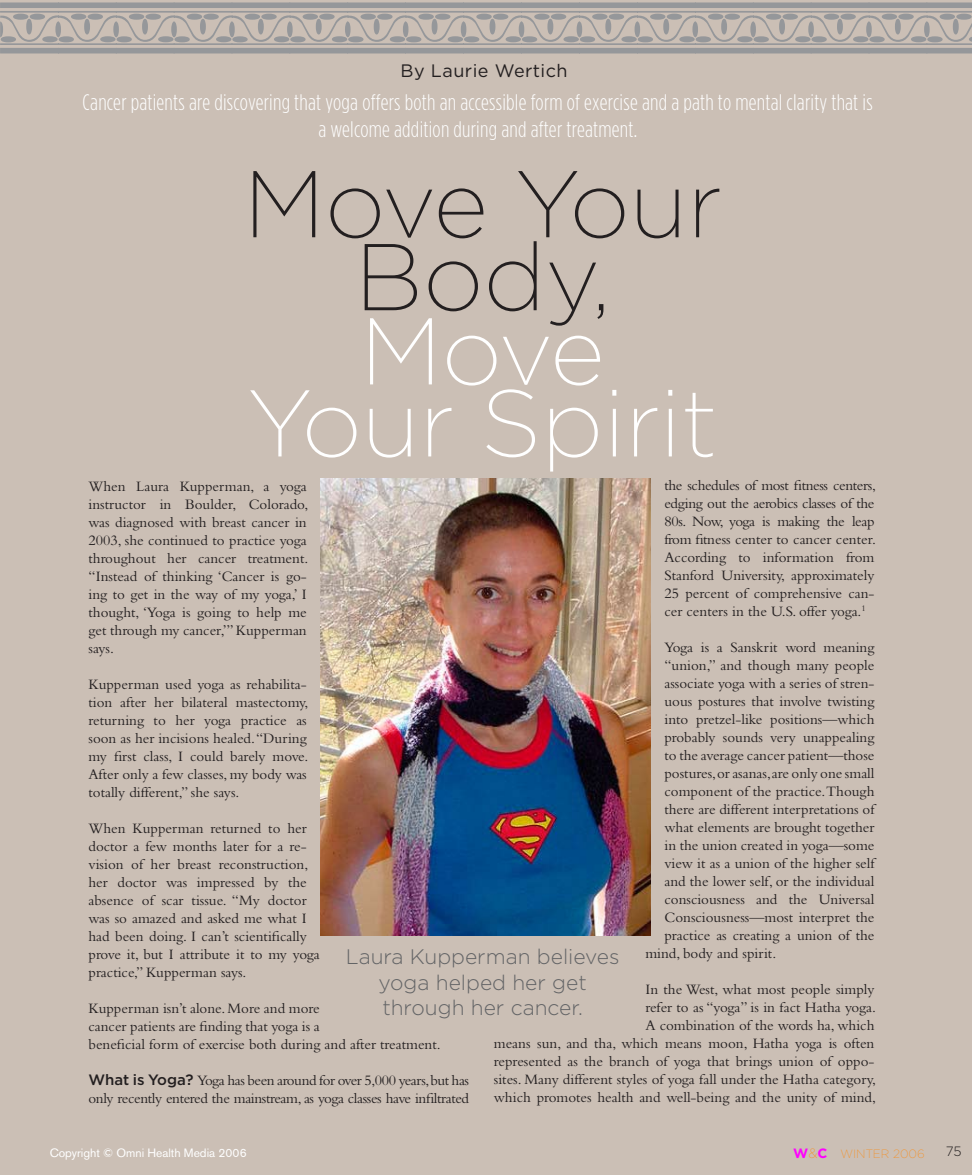
<style>
.page{position:relative;width:972px;height:1175px;background:#fff}
.page>*{position:absolute;margin:0;border:0;box-sizing:border-box;transform-origin:0 0}
.t1{font:200 94.5px/72px "Gotham";color:#fff;text-align:center}
.t2{font:200 94.5px/72.9px "Gotham";color:#231f20;text-align:center}
.t3{font:300 condensed 22.5px/27px "Gotham";letter-spacing:.01em;color:#fff;text-align:center}
.t4{font:300 21px/25.5px "Gotham";color:#636466;text-align:center}
.t5{font:18px "Gotham";letter-spacing:.025em;color:#231f20}
.t6{font:15px/18px "Bembo";color:#231f20;text-align:justify}
.t7{font:15px/18px "Bembo";letter-spacing:-.025em;color:#231f20}
.t8{font:300 13.5px "Gotham";color:#231f20}
.t9{font:12px "Akzidenz Grotesk BE";color:#fff}
.t10{font:200 12px "Gotham";color:#f78f20}
.s1{font-family:"Gotham";font-weight:500}
.s2{font-weight:700;font-size:13.5px;color:#f0f}
.s3{font-size:13.5px}
</style>
<div class="page">
<div style="left:0;top:0;width:972px;height:1174px;background:#cbbfb5"></div>
<img style="left:320px;top:478px;width:331px;height:457px">
<svg style="left:0;top:2px;width:972px;height:51px"></svg>
<p class="t5" style="left:401px;top:61px;width:168px">By Laurie Wertich</p>
<h2 class="t3" style="left:83px;top:89px;width:792px">Cancer patients are discovering that yoga offers both an accessible form of exercise and a path to mental clarity that is a welcome addition during and after treatment.</h2>
<h1 class="t2" style="left:244px;top:166px;width:479px">Move Your<br>Body,</h1>
<h1 class="t1" style="left:248px;top:314px;width:471px">Move<br>Your Spirit</h1>
<p class="t6" style="left:88px;top:477px;width:221px">When Laura Kupperman, a yoga instructor in Boulder, Colorado, was diagnosed with breast cancer in 2003, she continued to practice yoga throughout her cancer treatment. “Instead of thinking ‘Cancer is go&shy;ing to get in the way of my yoga,’ I thought, ‘Yoga is going to help me get through my cancer,’” Kupperman says.</p>
<p class="t6" style="left:88px;top:675px;width:221px">Kupperman used yoga as rehabilita&shy;tion after her bilateral mastectomy, returning to her yoga practice as soon as her incisions healed. “During my first class, I could barely move.<br>After only a few classes, my body was totally different,” she says.</p>
<p class="t6" style="left:88px;top:819px;width:233px;text-align:left">When Kupperman returned to her doctor a few months later for a re&shy;vision of her breast reconstruction, her doctor was impressed by the absence of scar tissue. “My doctor was so amazed and asked me what I had been doing. I can’t scientifically prove it, but I attribute it to my yoga practice,” Kupperman says.</p>
<p class="t6" style="left:88px;top:999px;width:354px;text-align:left">Kupperman isn’t alone. More and more<br>cancer patients are finding that yoga is a<br>beneficial form of exercise both during and after treatment.</p>
<p class="t7" style="left:88px;top:1071px;width:382px"><span class="s1">What is Yoga?</span> Yoga has been around for over 5,000 years, but has only recently entered the mainstream, as yoga classes have infiltrated</p>
<p class="t6" style="left:664px;top:476px;width:213px">the schedules of most fitness centers, edging out the aerobics classes of the 80s. Now, yoga is making the leap from fitness center to cancer center.<br>According to information from Stanford University, approximately 25 percent of comprehensive can&shy;cer centers in the U.S. offer yoga.<sup>1</sup></p>
<p class="t6" style="left:664px;top:638px;width:212px">Yoga is a Sanskrit word meaning</p>
<p class="t6" style="left:664px;top:656px;width:212px">“union,” and though many people</p>
<p class="t6" style="left:664px;top:674px;width:212px">associate yoga with a series of stren-</p>
<p class="t6" style="left:664px;top:692px;width:212px">uous postures that involve twisting</p>
<p class="t6" style="left:664px;top:710px;width:212px">into pretzel-like positions—which</p>
<p class="t6" style="left:664px;top:728px;width:212px">probably sounds very unappealing</p>
<p class="t6" style="left:664px;top:746px;width:212px">to the average cancer patient—those</p>
<p class="t6" style="left:664px;top:764px;width:212px">postures, or asanas, are only one small</p>
<p class="t6" style="left:664px;top:782px;width:212px">component of the practice.Though</p>
<p class="t6" style="left:664px;top:800px;width:212px">there are different interpretations of</p>
<p class="t6" style="left:664px;top:818px;width:212px">what elements are brought together</p>
<p class="t6" style="left:664px;top:836px;width:212px">in the union created in yoga—some</p>
<p class="t6" style="left:664px;top:854px;width:212px">view it as a union of the higher self</p>
<p class="t6" style="left:664px;top:872px;width:212px">and the lower self, or the individual</p>
<p class="t6" style="left:664px;top:890px;width:212px">consciousness and the Universal</p>
<p class="t6" style="left:664px;top:908px;width:212px">Consciousness—most interpret the</p>
<p class="t6" style="left:664px;top:926px;width:212px">practice as creating a union of the</p>
<p class="t6" style="left:645px;top:944px;width:132px">mind, body and spirit.</p>
<p class="t6" style="left:494px;top:980px;width:384px;text-align:right">In the West, what most people simply<br>refer to as “yoga” is in fact Hatha yoga.<br>A combination of the words ha, which<br>means sun, and tha, which means moon, Hatha yoga is often represented as the branch of yoga that brings union of oppo&shy;sites. Many different styles of yoga fall under the Hatha category, which promotes health and well-being and the unity of mind,</p>
<h3 class="t4" style="left:346px;top:943px;width:275px">Laura Kupperman believes yoga helped her get through her cancer.</h3>
<p class="t9" style="left:50px;top:1145px;width:198px">Copyright © Omni Health Media 2006</p>
<p class="t10" style="left:793px;top:1146px;width:133px"><span class="s2">W</span><span class="s3">&amp;</span><span class="s2">C</span> winter 2006</p>
<p class="t8" style="left:946px;top:1143px;width:17px">75</p>
</div>
